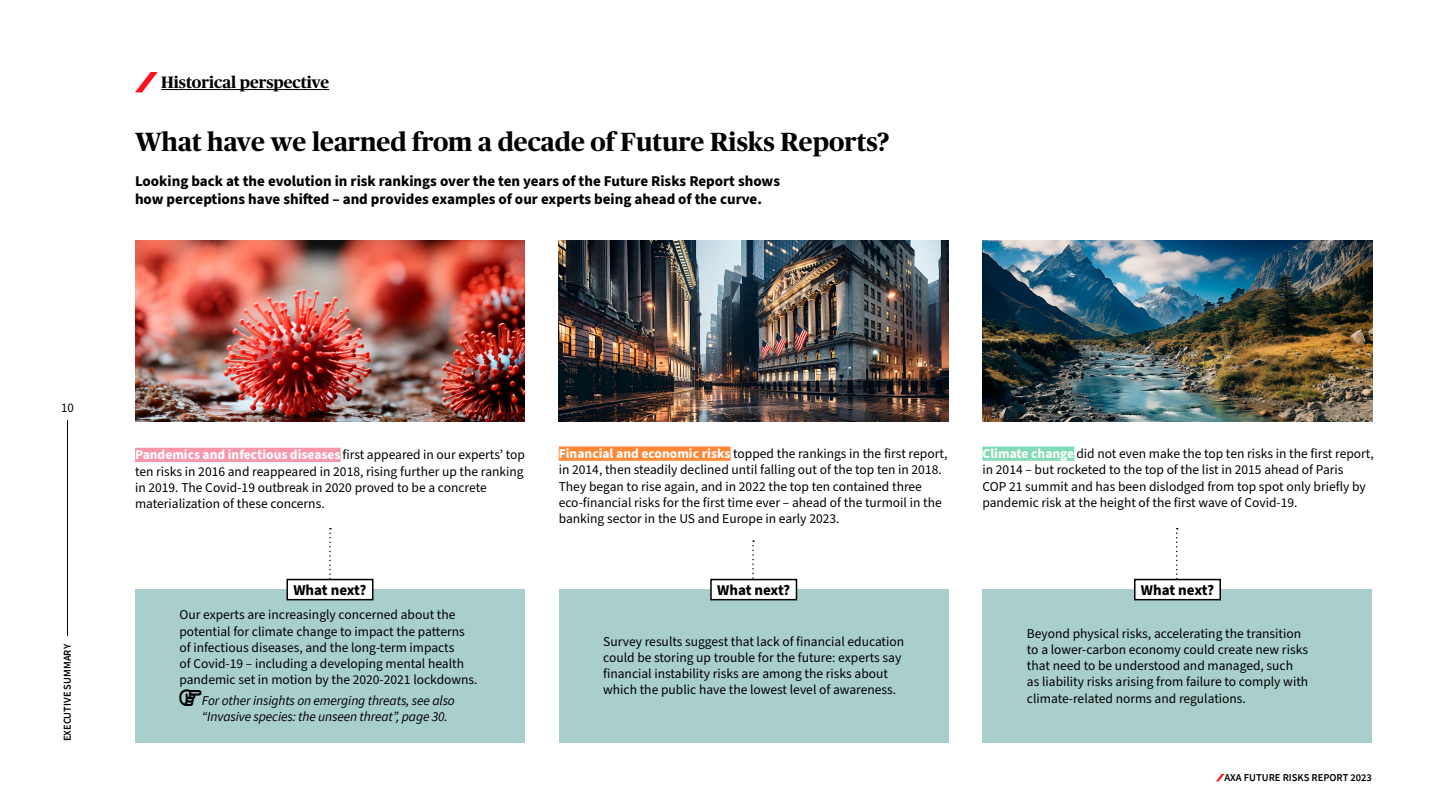
<style>
.page{position:relative;width:1440px;height:810px;background:#fff}
.page>*{position:absolute;margin:0;border:0;box-sizing:border-box;transform-origin:0 0}
.t1{font:700 26.25px "BW Publico Head";color:#000}
.t2{font:700 16.5px "BW Publico Head";color:#000}
.t3{font:700 15px/18px "Source Sans Pro";color:#000}
.t4{font:13.5px/16.2px "Source Sans Pro";color:#000}
.t5{font:italic 13.5px/16.2px "Source Sans Pro";letter-spacing:-.01em;color:#000}
.t6{font:12.75px "Source Sans Pro";color:#000}
.t7{font:600 10.5px "Source Sans Pro";color:#000}
.s1{font-weight:700;color:#fff}
</style>
<div class="page">
<hr style="left:161px;top:89px;width:168px;height:1px;background:#000">
<svg style="left:135px;top:72px;width:23px;height:20px"></svg>
<div style="left:559px;top:447px;width:172px;height:14px;background:#ff8734"></div>
<div style="left:982px;top:447px;width:92px;height:14px;background:#80dab4"></div>
<div style="left:135px;top:448px;width:206px;height:14px;background:#f897ac"></div>
<svg style="left:329px;top:528px;width:2px;height:51px"></svg>
<svg style="left:1176px;top:528px;width:2px;height:51px"></svg>
<svg style="left:752px;top:540px;width:2px;height:39px"></svg>
<div style="left:135px;top:589px;width:390px;height:153px;background:#a9cfcc"></div>
<div style="left:559px;top:589px;width:390px;height:153px;background:#a9cfcc"></div>
<div style="left:982px;top:589px;width:390px;height:153px;background:#a9cfcc"></div>
<div style="left:287px;top:580px;width:86px;height:20px;background:#fff"></div>
<div style="left:286px;top:579px;width:88px;height:21px;border:2px solid #000"></div>
<div style="left:711px;top:580px;width:85px;height:20px;background:#fff"></div>
<div style="left:710px;top:579px;width:87px;height:21px;border:2px solid #000"></div>
<div style="left:1135px;top:580px;width:85px;height:20px;background:#fff"></div>
<div style="left:1134px;top:579px;width:87px;height:21px;border:2px solid #000"></div>
<img style="left:135px;top:240px;width:390px;height:181px">
<img style="left:559px;top:240px;width:390px;height:181px">
<img style="left:982px;top:240px;width:390px;height:181px">
<hr style="left:67px;top:420px;width:1px;height:216px;background:#000">
<svg style="left:1216px;top:774px;width:8px;height:7px"></svg>
<p class="t2" style="left:161px;top:70px;width:170px">Historical perspective</p>
<h1 class="t1" style="left:135px;top:123px;width:756px">What have we learned from a decade of Future Risks Reports?</h1>
<p class="t3" style="left:135px;top:172px;width:647px">Looking back at the evolution in risk rankings over the ten years of the Future Risks Report shows how perceptions have shifted – and provides examples of our experts being ahead of the curve.</p>
<p class="t6" style="left:61px;top:399px;width:14px">10</p>
<p class="t7" style="left:61px;top:741px;width:99px;rotate:-90deg">EXECUTIVE SUMMARY</p>
<p class="t4" style="left:135px;top:447px;width:392px"><span class="s1">Pandemics and infectious diseases</span> first appeared in our experts’ top ten risks in 2016 and reappeared in 2018, rising further up the ranking in 2019. The Covid-19 outbreak in 2020 proved to be a concrete materialization of these concerns.</p>
<p class="t4" style="left:559px;top:446px;width:390px"><span class="s1">Financial and economic risks</span> topped the rankings in the first report, in 2014, then steadily declined until falling out of the top ten in 2018.<br>They began to rise again, and in 2022 the top ten contained three eco-financial risks for the first time ever – ahead of the turmoil in the banking sector in the US and Europe in early 2023.</p>
<p class="t4" style="left:982px;top:446px;width:393px"><span class="s1">Climate change</span> did not even make the top ten risks in the first report, in 2014 – but rocketed to the top of the list in 2015 ahead of Paris<br>COP 21 summit and has been dislodged from top spot only briefly by pandemic risk at the height of the first wave of Covid-19.</p>
<p class="t3" style="left:293px;top:581px;width:75px">What next?</p>
<p class="t3" style="left:717px;top:581px;width:75px">What next?</p>
<p class="t3" style="left:1141px;top:581px;width:75px">What next?</p>
<p class="t4" style="left:179px;top:607px;width:300px">Our experts are increasingly concerned about the potential for climate change to impact the patterns of infectious diseases, and the long-term impacts<br>of Covid-19 – including a developing mental health pandemic set in motion by the 2020-2021 lockdowns.</p>
<p class="t5" style="left:202px;top:692px;width:254px;text-indent:-23px">★★For other insights on emerging threats, see also “Invasive species: the unseen threat”, page 30.</p>
<p class="t4" style="left:1027px;top:626px;width:283px">Beyond physical risks, accelerating the transition to a lower-carbon economy could create new risks that need to be understood and managed, such as liability risks arising from failure to comply with climate-related norms and regulations.</p>
<p class="t4" style="left:603px;top:634px;width:303px">Survey results suggest that lack of financial education could be storing up trouble for the future: experts say financial instability risks are among the risks about which the public have the lowest level of awareness.</p>
<p class="t7" style="left:1224px;top:771px;width:149px">AXA FUTURE RISKS REPORT 2023</p>
</div>
